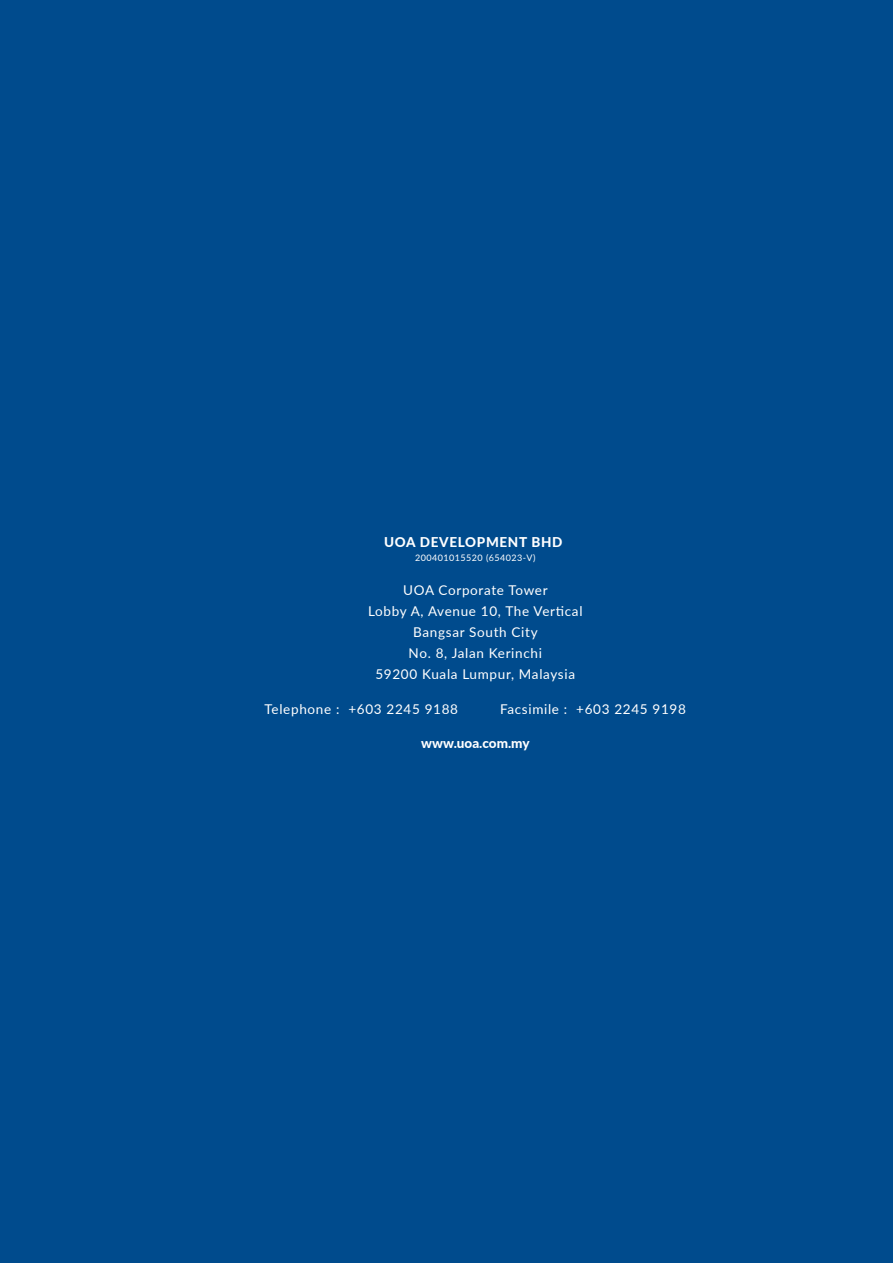
<style>
.page{position:relative;width:893px;height:1263px;background:#004b8d}
.page>*{position:absolute;margin:0;border:0;box-sizing:border-box;transform-origin:0 0}
.t1{font:13.5px/21px "Lato";letter-spacing:.05em;color:#fff;text-align:center}
.t2{font:800 13.5px "Lato";letter-spacing:.05em;color:#fff}
.t3{font:800 13.5px "Lato";color:#fff}
.t4{font:9px "Lato";letter-spacing:.05em;color:#fff}
</style>
<div class="page">
<p class="t2" style="left:384px;top:532px;width:180px">UOA DEVELOPMENT BHD</p>
<p class="t4" style="left:415px;top:551px;width:122px">200401015520 (654023-V)</p>
<p class="t1" style="left:368px;top:579px;width:216px">UOA Corporate Tower<br>Lobby A, Avenue 10, The Vertical<br>Bangsar South City<br>No. 8, Jalan Kerinchi<br>59200 Kuala Lumpur, Malaysia</p>
<p class="t1" style="left:265px;top:698px;width:195px">Telephone : +603 2245 9188</p>
<p class="t1" style="left:500px;top:698px;width:187px">Facsimile : +603 2245 9198</p>
<p class="t3" style="left:421px;top:733px;width:110px">www.uoa.com.my</p>
</div>
